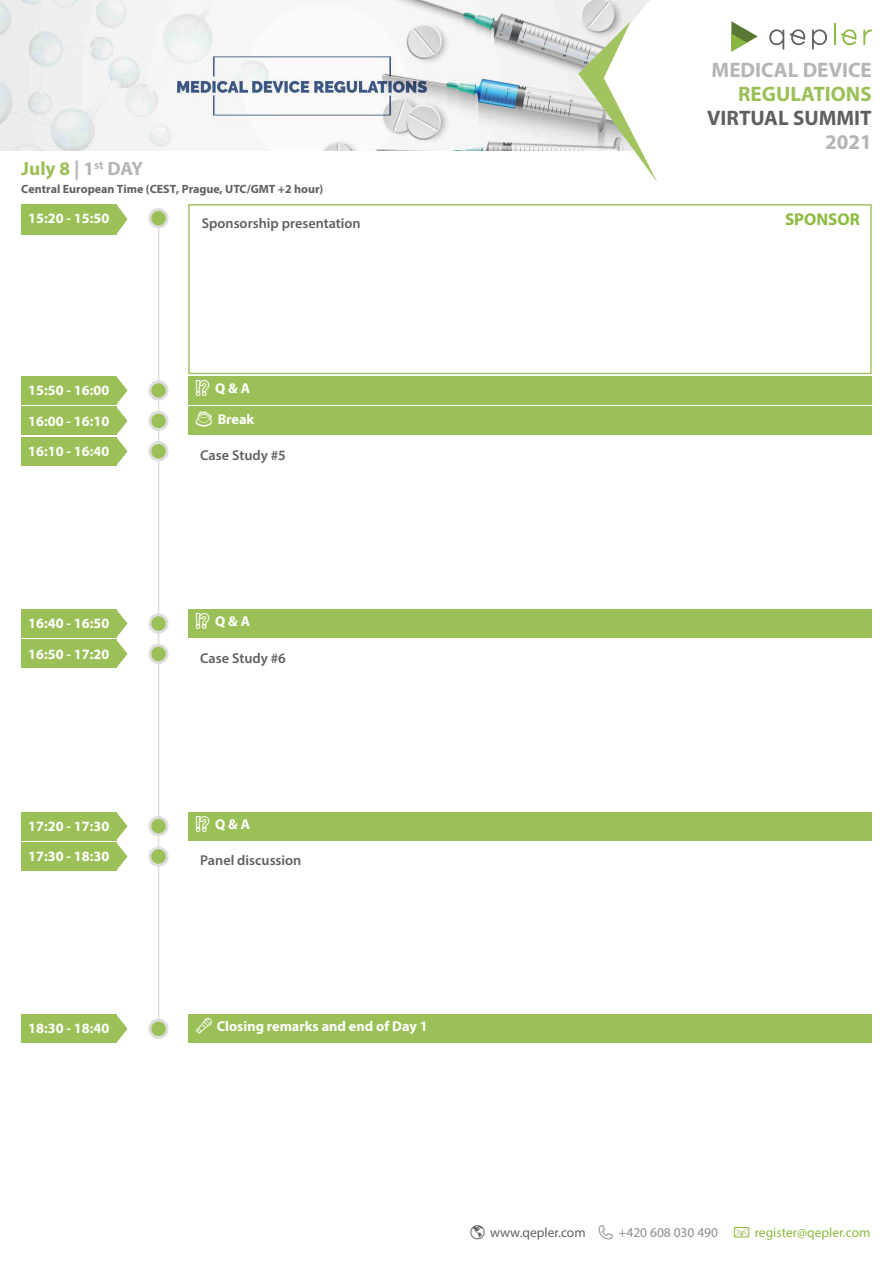
<style>
.page{position:relative;width:893px;height:1263px;background:#fff}
.page>*{position:absolute;margin:0;border:0;box-sizing:border-box;transform-origin:0 0}
.t1{font:700 21px "Myriad Pro";color:#b5b5b5}
.t2{font:700 21px "Myriad Pro";color:#606061}
.t3{font:700 21px "Myriad Pro";color:#9bc057}
.t4{font:700 19.2px "Myriad Pro";color:#9bc057}
.t5{font:700 17.1px "Myriad Pro";color:#8cba40}
.t6{font:700 14.25px "Myriad Pro";color:#fff}
.t7{font:600 14.25px "Myriad Pro";color:#606061}
.t8{font:13.5px "Myriad Pro";color:#8db93f}
.t9{font:13.5px "Myriad Pro";color:#606061}
.t10{font:13.5px "Myriad Pro";color:#8a8c8e}
.t11{font:700 12px "Myriad Pro";color:#606061}
.s1{color:#b5b5b5}
</style>
<div class="page">
<img style="left:0;top:0;width:587px;height:151px">
<svg style="left:587px;top:0;width:285px;height:50px"></svg>
<svg style="left:578px;top:21px;width:80px;height:162px"></svg>
<svg style="left:731px;top:21px;width:27px;height:31px"></svg>
<svg style="left:812px;top:29px;width:15px;height:20px"></svg>
<svg style="left:769px;top:29px;width:15px;height:20px"></svg>
<hr style="left:834px;top:23px;width:2px;height:22px;background:#8ab73f">
<svg style="left:863px;top:30px;width:9px;height:15px"></svg>
<svg style="left:790px;top:29px;width:15px;height:16px"></svg>
<svg style="left:841px;top:29px;width:15px;height:16px"></svg>
<hr style="left:158px;top:219px;width:1px;height:810px;background:#ddddde">
<div style="left:150px;top:382px;width:17px;height:17px;background:#9bc057;border-radius:50%"></div>
<div style="left:148px;top:380px;width:21px;height:21px;border:3px solid #ddddde;border-radius:50%"></div>
<div style="left:21px;top:376px;width:95px;height:29px;background:#9bc057"></div>
<div style="left:188px;top:376px;width:684px;height:29px;background:#9bc057"></div>
<div style="left:150px;top:443px;width:17px;height:17px;background:#9bc057;border-radius:50%"></div>
<div style="left:148px;top:441px;width:21px;height:20px;border:3px solid #ddddde;border-radius:50%"></div>
<div style="left:21px;top:437px;width:95px;height:28px;background:#9bc057"></div>
<div style="left:150px;top:615px;width:17px;height:17px;background:#9bc057;border-radius:50%"></div>
<div style="left:148px;top:613px;width:21px;height:21px;border:3px solid #ddddde;border-radius:50%"></div>
<div style="left:21px;top:609px;width:95px;height:29px;background:#9bc057"></div>
<div style="left:188px;top:609px;width:684px;height:29px;background:#9bc057"></div>
<div style="left:150px;top:817px;width:17px;height:18px;background:#9bc057;border-radius:50%"></div>
<div style="left:148px;top:816px;width:21px;height:20px;border:3px solid #ddddde;border-radius:50%"></div>
<div style="left:21px;top:812px;width:95px;height:28px;background:#9bc057"></div>
<div style="left:188px;top:812px;width:684px;height:28px;background:#9bc057"></div>
<div style="left:150px;top:1020px;width:17px;height:17px;background:#9bc057;border-radius:50%"></div>
<div style="left:148px;top:1019px;width:21px;height:20px;border:3px solid #ddddde;border-radius:50%"></div>
<div style="left:21px;top:1015px;width:95px;height:28px;background:#9bc057"></div>
<svg style="left:116px;top:1015px;width:12px;height:28px"></svg>
<div style="left:188px;top:1015px;width:684px;height:28px;background:#9bc057"></div>
<div style="left:188px;top:204px;width:684px;height:170px;border:2px solid #a2c460"></div>
<div style="left:150px;top:210px;width:17px;height:17px;background:#9bc057;border-radius:50%"></div>
<div style="left:148px;top:208px;width:21px;height:20px;border:3px solid #ddddde;border-radius:50%"></div>
<div style="left:21px;top:204px;width:95px;height:30px;background:#9bc057"></div>
<svg style="left:116px;top:204px;width:12px;height:30px"></svg>
<div style="left:150px;top:645px;width:17px;height:18px;background:#9bc057;border-radius:50%"></div>
<div style="left:148px;top:644px;width:21px;height:20px;border:3px solid #ddddde;border-radius:50%"></div>
<div style="left:21px;top:640px;width:95px;height:28px;background:#9bc057"></div>
<svg style="left:116px;top:609px;width:12px;height:59px"></svg>
<div style="left:150px;top:412px;width:17px;height:18px;background:#9bc057;border-radius:50%"></div>
<div style="left:148px;top:411px;width:21px;height:20px;border:3px solid #ddddde;border-radius:50%"></div>
<div style="left:21px;top:407px;width:95px;height:28px;background:#9bc057"></div>
<svg style="left:116px;top:376px;width:12px;height:89px"></svg>
<div style="left:188px;top:407px;width:684px;height:28px;background:#9bc057"></div>
<div style="left:150px;top:848px;width:17px;height:17px;background:#9bc057;border-radius:50%"></div>
<div style="left:148px;top:846px;width:21px;height:21px;border:3px solid #ddddde;border-radius:50%"></div>
<div style="left:21px;top:842px;width:95px;height:29px;background:#9bc057"></div>
<svg style="left:116px;top:812px;width:12px;height:59px"></svg>
<p class="t4" style="left:21px;top:156px;width:123px">July 8 <span class="s1">| 1</span><sup>st</sup> <span class="s1">DAY</span></p>
<p class="t11" style="left:21px;top:181px;width:304px">Central European Time (CEST, Prague, UTC/GMT +2 hour)</p>
<p class="t6" style="left:28px;top:209px;width:83px">15:20 - 15:50</p>
<p class="t7" style="left:202px;top:215px;width:161px">Sponsorship presentation</p>
<p class="t6" style="left:28px;top:381px;width:83px">15:50 - 16:00</p>
<p class="t6" style="left:215px;top:379px;width:36px">Q &amp; A</p>
<p class="t6" style="left:28px;top:411px;width:83px">16:00 - 16:10</p>
<p class="t6" style="left:194px;top:409px;width:62px">☕ Break</p>
<p class="t6" style="left:28px;top:442px;width:83px">16:10 - 16:40</p>
<p class="t7" style="left:200px;top:446px;width:87px">Case Study #5</p>
<p class="t6" style="left:28px;top:614px;width:83px">16:40 - 16:50</p>
<p class="t6" style="left:215px;top:612px;width:36px">Q &amp; A</p>
<p class="t6" style="left:28px;top:644px;width:83px">16:50 - 17:20</p>
<p class="t7" style="left:200px;top:649px;width:87px">Case Study #6</p>
<p class="t6" style="left:28px;top:817px;width:83px">17:20 - 17:30</p>
<p class="t6" style="left:215px;top:815px;width:36px">Q &amp; A</p>
<p class="t6" style="left:28px;top:847px;width:83px">17:30 - 18:30</p>
<p class="t7" style="left:200px;top:851px;width:103px">Panel discussion</p>
<p class="t6" style="left:28px;top:1019px;width:83px">18:30 - 18:40</p>
<p class="t6" style="left:217px;top:1017px;width:212px">Closing remarks and end of Day 1</p>
<p class="t1" style="left:712px;top:56px;width:162px">MEDICAL DEVICE</p>
<p class="t3" style="left:738px;top:80px;width:135px">REGULATIONS</p>
<p class="t2" style="left:707px;top:104px;width:166px">VIRTUAL SUMMIT</p>
<p class="t1" style="left:825px;top:128px;width:48px">2021</p>
<p class="t5" style="left:785px;top:209px;width:76px">SPONSOR</p>
<p class="t9" style="left:490px;top:1224px;width:97px">www.qepler.com</p>
<p class="t10" style="left:618px;top:1224px;width:101px">+420 608 030 490</p>
<p class="t8" style="left:755px;top:1224px;width:117px">register@qepler.com</p>
</div>
